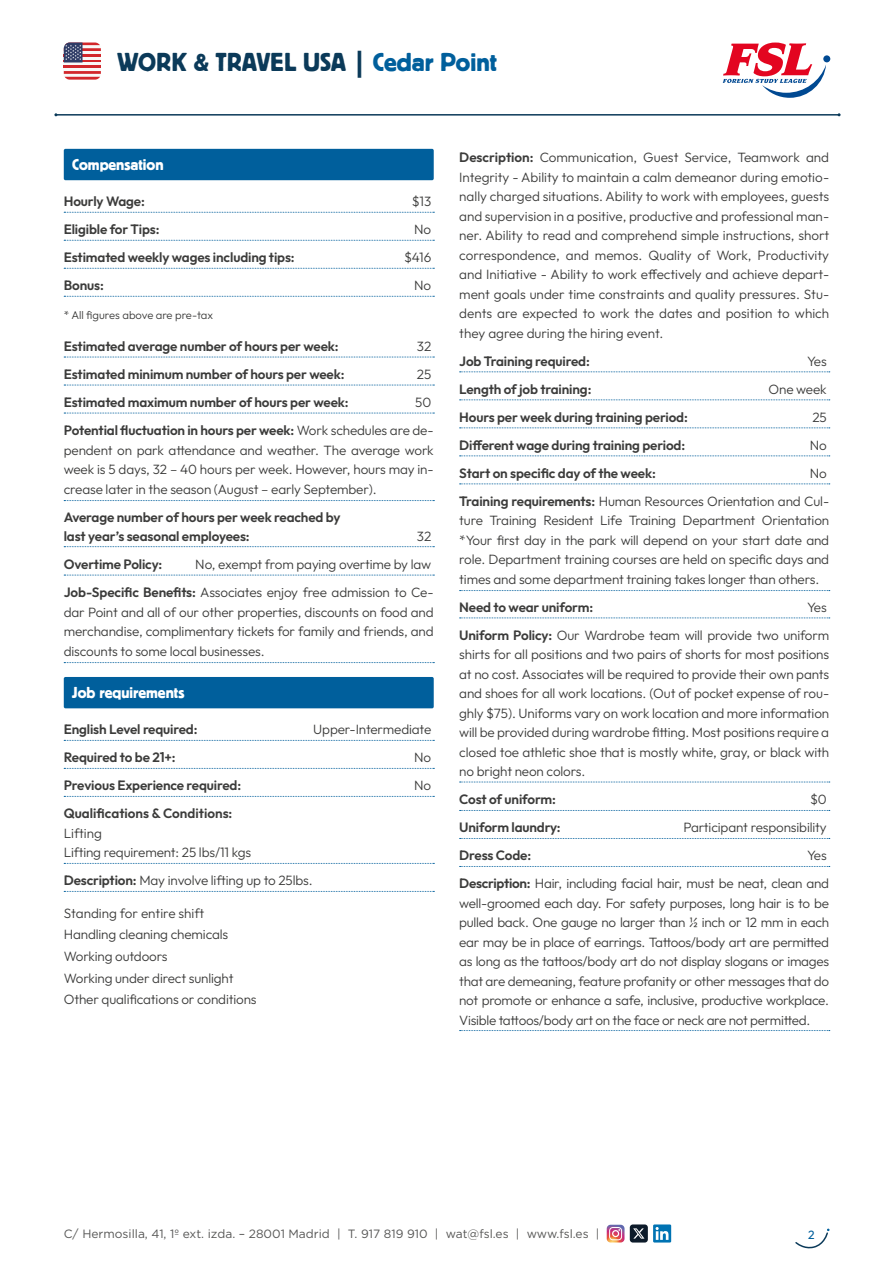
<style>
.page{position:relative;width:893px;height:1263px;background:#fff}
.page>*{position:absolute;margin:0;border:0;box-sizing:border-box;transform-origin:0 0}
.t1{font:27px "Black";color:#0b3a59}
.t2{font:16.5px "Black";color:#fff}
.t3{font:300 13.5px/19.5px "Outfit";letter-spacing:-.01em;color:#3c3c3b;text-align:justify}
.t4{font:600 13.5px/28px "Outfit";letter-spacing:-.01em;color:#3c3c3b;text-align:right}
.t5{font:12px "Gotham";color:#575756}
.t6{font:12px "Outfit";color:#005f9c}
.t7{font:300 11.25px "Outfit";color:#3c3c3b}
.s1{color:#005f9c}
.s2{font-weight:300}
.s3{font-weight:600}
</style>
<div class="page">
<div style="left:823px;top:55px;width:7px;height:7px;background:#004992;border-radius:50%"></div>
<svg style="left:723px;top:43px;width:103px;height:55px"></svg>
<hr style="left:64px;top:62px;width:37px;height:3px;background:#f8f8f7">
<hr style="left:64px;top:65px;width:37px;height:3px;background:#d2272b">
<hr style="left:64px;top:68px;width:37px;height:3px;background:#f8f8f7">
<svg style="left:64px;top:71px;width:37px;height:9px"></svg>
<svg style="left:64px;top:43px;width:37px;height:19px"></svg>
<svg style="left:607px;top:1225px;width:17px;height:17px"></svg>
<div style="left:630px;top:1224px;width:18px;height:18px;background:#0d1b2a;border-radius:3px"></div>
<svg style="left:633px;top:1228px;width:11px;height:10px"></svg>
<svg style="left:653px;top:1224px;width:18px;height:18px"></svg>
<svg style="left:656px;top:1227px;width:12px;height:13px"></svg>
<svg style="left:795px;top:1229px;width:34px;height:20px"></svg>
<hr style="left:56px;top:114px;width:783px;height:2px;background:#0b3a59">
<div style="left:64px;top:149px;width:370px;height:31px;background:#005f9c;border-radius:2px"></div>
<svg style="left:64px;top:212px;width:370px;height:1px"></svg>
<svg style="left:64px;top:240px;width:370px;height:1px"></svg>
<svg style="left:64px;top:268px;width:370px;height:1px"></svg>
<svg style="left:64px;top:296px;width:370px;height:1px"></svg>
<svg style="left:64px;top:357px;width:370px;height:1px"></svg>
<svg style="left:64px;top:385px;width:370px;height:1px"></svg>
<svg style="left:64px;top:413px;width:370px;height:1px"></svg>
<svg style="left:64px;top:500px;width:370px;height:1px"></svg>
<svg style="left:64px;top:546px;width:370px;height:1px"></svg>
<svg style="left:64px;top:575px;width:370px;height:1px"></svg>
<svg style="left:64px;top:662px;width:370px;height:1px"></svg>
<div style="left:64px;top:677px;width:370px;height:31px;background:#005f9c;border-radius:2px"></div>
<svg style="left:64px;top:740px;width:370px;height:1px"></svg>
<svg style="left:64px;top:768px;width:370px;height:1px"></svg>
<svg style="left:64px;top:796px;width:370px;height:1px"></svg>
<svg style="left:64px;top:863px;width:370px;height:1px"></svg>
<svg style="left:64px;top:891px;width:370px;height:1px"></svg>
<svg style="left:460px;top:371px;width:370px;height:1px"></svg>
<svg style="left:460px;top:399px;width:370px;height:1px"></svg>
<svg style="left:460px;top:427px;width:370px;height:1px"></svg>
<svg style="left:460px;top:455px;width:370px;height:1px"></svg>
<svg style="left:460px;top:483px;width:370px;height:1px"></svg>
<svg style="left:460px;top:590px;width:370px;height:1px"></svg>
<svg style="left:460px;top:617px;width:370px;height:1px"></svg>
<svg style="left:460px;top:782px;width:370px;height:1px"></svg>
<svg style="left:460px;top:810px;width:370px;height:1px"></svg>
<svg style="left:460px;top:838px;width:370px;height:1px"></svg>
<svg style="left:460px;top:866px;width:370px;height:1px"></svg>
<svg style="left:460px;top:1030px;width:370px;height:1px"></svg>
<h1 class="t1" style="left:117px;top:48px;width:381px">WORK &amp; TRAVEL USA | <span class="s1">Cedar Point</span></h1>
<p class="t2" style="left:72px;top:155px;width:93px">Compensation</p>
<p class="t4" style="left:64px;top:187px;width:83px">Hourly Wage:</p>
<p class="t3" style="left:412px;top:192px;width:21px">$13</p>
<p class="t4" style="left:64px;top:215px;width:97px">Eligible for Tips:</p>
<p class="t3" style="left:414px;top:220px;width:19px">No</p>
<p class="t4" style="left:64px;top:243px;width:232px">Estimated weekly wages including tips:</p>
<p class="t3" style="left:404px;top:248px;width:29px">$416</p>
<p class="t4" style="left:64px;top:271px;width:42px">Bonus:</p>
<p class="t3" style="left:414px;top:276px;width:19px">No</p>
<p class="t7" style="left:64px;top:308px;width:151px">* All figures above are pre-tax</p>
<p class="t4" style="left:64px;top:332px;width:276px">Estimated average number of hours per week:</p>
<p class="t3" style="left:417px;top:336px;width:16px">32</p>
<p class="t4" style="left:64px;top:360px;width:282px">Estimated minimum number of hours per week:</p>
<p class="t3" style="left:417px;top:364px;width:16px">25</p>
<p class="t4" style="left:64px;top:388px;width:286px">Estimated maximum number of hours per week:</p>
<p class="t4" style="left:64px;top:388px;width:371px"><span class="s2">50<br></span>Potential fluctuation in hours per week: <span class="s2">Work schedules are de-</span></p>
<p class="t3" style="left:64px;top:440px;width:371px">pendent on park attendance and weather. The average work week is 5 days, 32 – 40 hours per week. However, hours may in&shy;crease later in the season (August – early September).</p>
<p class="t4" style="left:64px;top:507px;width:278px;line-height:19.5px;text-align:left">Average number of hours per week reached by last year’s seasonal employees:</p>
<p class="t3" style="left:417px;top:526px;width:16px">32</p>
<p class="t3" style="left:64px;top:550px;width:371px;line-height:28px;text-align:right">No, exempt from paying overtime by law<br><span class="s3">Job-Specific Benefits:</span> Associates enjoy free admission to Ce-</p>
<p class="t3" style="left:64px;top:602px;width:371px">dar Point and all of our other properties, discounts on food and merchandise, complimentary tickets for family and friends, and discounts to some local businesses.</p>
<p class="t2" style="left:72px;top:683px;width:114px">Job requirements</p>
<p class="t4" style="left:64px;top:715px;width:135px">English Level required:</p>
<p class="t3" style="left:313px;top:720px;width:120px">Upper-Intermediate</p>
<p class="t4" style="left:64px;top:743px;width:113px">Required to be 21+:</p>
<p class="t3" style="left:414px;top:748px;width:19px">No</p>
<p class="t4" style="left:64px;top:771px;width:179px">Previous Experience required:</p>
<p class="t3" style="left:414px;top:776px;width:19px">No</p>
<p class="t4" style="left:64px;top:799px;width:170px">Qualifications &amp; Conditions:</p>
<p class="t3" style="left:64px;top:823px;width:189px">Lifting<br>Lifting requirement: 25 lbs/11 kgs</p>
<p class="t3" style="left:64px;top:871px;width:250px"><span class="s3">Description:</span> May involve lifting up to 25lbs.</p>
<p class="t3" style="left:64px;top:902px;width:194px;line-height:21.6px;text-align:left">Standing for entire shift<br>Handling cleaning chemicals<br>Working outdoors<br>Working under direct sunlight<br>Other qualifications or conditions</p>
<p class="t4" style="left:64px;top:550px;width:100px">Overtime Policy:</p>
<p class="t3" style="left:459px;top:148px;width:371px"><span class="s3">Description:</span> Communication, Guest Service, Teamwork and Integrity - Ability to maintain a calm demeanor during emotio&shy;nally charged situations. Ability to work with employees, guests and supervision in a positive, productive and professional man&shy;ner. Ability to read and comprehend simple instructions, short correspondence, and memos. Quality of Work, Productivity and Initiative - Ability to work effectively and achieve depart&shy;ment goals under time constraints and quality pressures. Stu&shy;dents are expected to work the dates and position to which they agree during the hiring event.</p>
<p class="t4" style="left:459px;top:347px;width:132px">Job Training required:</p>
<p class="t3" style="left:807px;top:351px;width:21px">Yes</p>
<p class="t4" style="left:459px;top:375px;width:134px">Length of job training:</p>
<p class="t3" style="left:769px;top:379px;width:60px">One week</p>
<p class="t4" style="left:459px;top:403px;width:230px">Hours per week during training period:</p>
<p class="t3" style="left:812px;top:407px;width:16px">25</p>
<p class="t4" style="left:459px;top:431px;width:227px">Different wage during training period:</p>
<p class="t3" style="left:810px;top:435px;width:19px">No</p>
<p class="t4" style="left:459px;top:459px;width:198px">Start on specific day of the week:</p>
<p class="t3" style="left:459px;top:459px;width:371px;line-height:28px;text-align:right">No<br><span class="s3">Training requirements:</span> Human Resources Orientation and Cul-</p>
<p class="t3" style="left:459px;top:511px;width:371px">ture Training Resident Life Training Department Orientation *Your first day in the park will depend on your start date and role. Department training courses are held on specific days and times and some department training takes longer than others.</p>
<p class="t4" style="left:459px;top:593px;width:135px">Need to wear uniform:</p>
<p class="t3" style="left:459px;top:593px;width:371px;line-height:28px;text-align:right">Yes<br><span class="s3">Uniform Policy:</span> Our Wardrobe team will provide two uniform</p>
<p class="t3" style="left:459px;top:645px;width:371px">shirts for all positions and two pairs of shorts for most positions at no cost. Associates will be required to provide their own pants and shoes for all work locations. (Out of pocket expense of rou&shy;ghly $75). Uniforms vary on work location and more information will be provided during wardrobe fitting. Most positions require a closed toe athletic shoe that is mostly white, gray, or black with no bright neon colors.</p>
<p class="t4" style="left:459px;top:785px;width:98px">Cost of uniform:</p>
<p class="t3" style="left:810px;top:790px;width:18px">$0</p>
<p class="t4" style="left:459px;top:813px;width:103px">Uniform laundry:</p>
<p class="t3" style="left:683px;top:818px;width:145px">Participant responsibility</p>
<p class="t4" style="left:459px;top:841px;width:73px">Dress Code:</p>
<p class="t3" style="left:459px;top:841px;width:371px;line-height:28px;text-align:right">Yes<br><span class="s3">Description:</span> Hair, including facial hair, must be neat, clean and</p>
<p class="t3" style="left:459px;top:893px;width:371px">well-groomed each day. For safety purposes, long hair is to be pulled back. One gauge no larger than ½ inch or 12 mm in each ear may be in place of earrings. Tattoos/body art are permitted as long as the tattoos/body art do not display slogans or images that are demeaning, feature profanity or other messages that do not promote or enhance a safe, inclusive, productive workplace.<br>Visible tattoos/body art on the face or neck are not permitted.</p>
<p class="t5" style="left:64px;top:1226px;width:537px">C/ Hermosilla, 41, 1º ext. izda. – 28001 Madrid | T. 917 819 910 | wat@fsl.es | www.fsl.es |</p>
<p class="t6" style="left:808px;top:1228px;width:8px">2</p>
</div>
